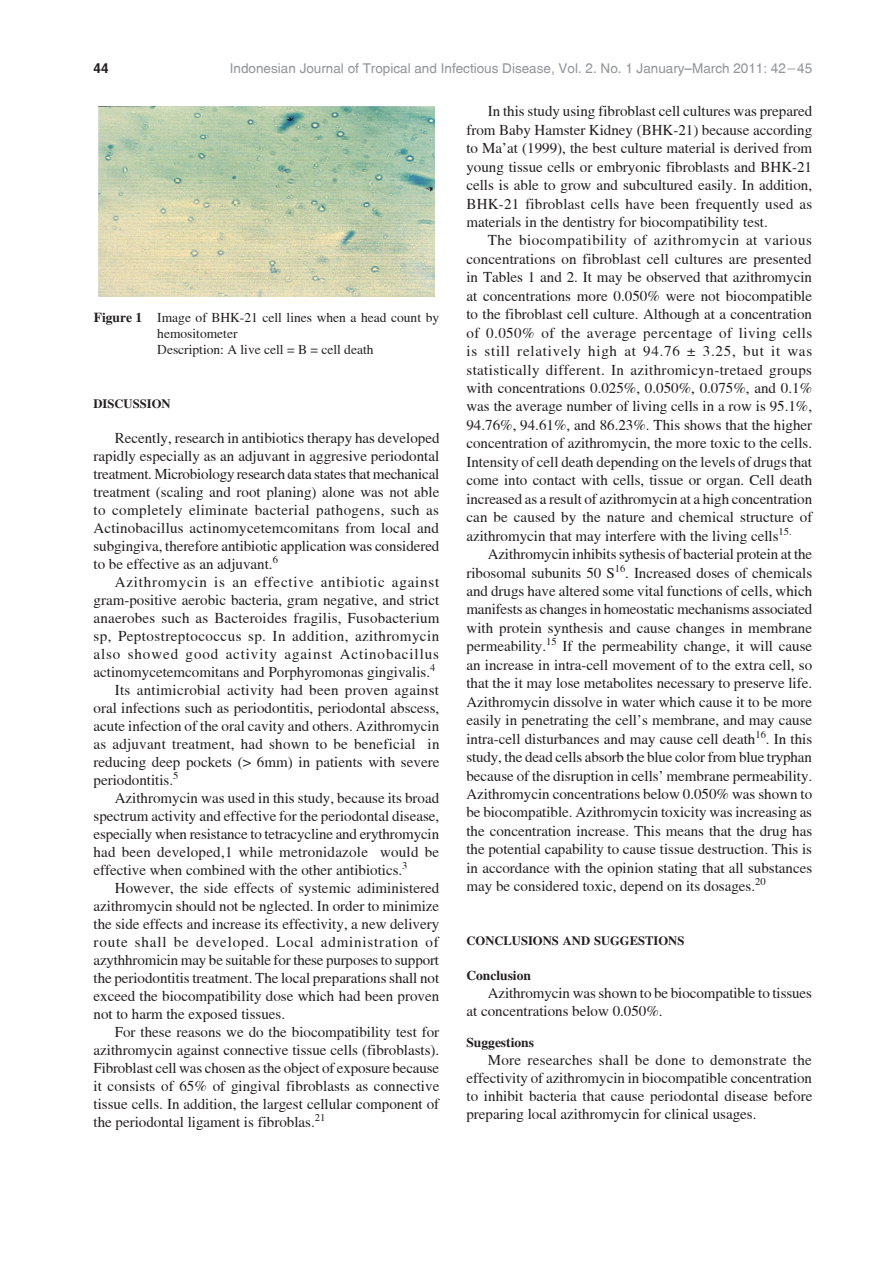
<style>
.page{position:relative;width:893px;height:1263px;background:#fff}
.page>*{position:absolute;margin:0;border:0;box-sizing:border-box;transform-origin:0 0}
.Body_text{font:15px/18.5px "Tribune";color:#231f20;text-align:justify}
.Gambar_kop{font:13.5px/16.2px "Tribune";color:#231f20}
.t1{font:13.5px "New Zurica";color:#939598}
.Sub_Bab_sub{font:700 13.5px "Tribune";color:#231f20}
.t2{font:700 13.5px "New Zurica";color:#231f20}
.Sub_Bab{font:700 12.6px "Tribune";color:#231f20}
.s1{font-weight:700}
</style>
<div class="page">
<img style="left:99px;top:106px;width:336px;height:190px">
<p class="t2" style="left:94px;top:60px;width:9px">44</p>
<p class="t1" style="left:230px;top:60px;width:584px">Indonesian Journal of Tropical and Infectious Disease, Vol. 2. No. 1 January–March 2011: 42 45</p>
<p class="Gambar_kop" style="left:157px;top:309px;width:283px;text-indent:-64px"><span class="s1">FIGURE 1</span> Image of BHK-21 cell lines when a head count by hemositometer</p>
<p class="Gambar_kop" style="left:157px;top:341px;width:218px">Description: A live cell = B = cell death</p>
<p class="Sub_Bab" style="left:94px;top:396px;width:79px">DISCUSSION</p>
<p class="Body_text" style="left:94px;top:429px;width:347px;line-height:18px;text-indent:21px">Recently, research in antibiotics therapy has developed rapidly especially as an adjuvant in aggresive periodontal treatment. Microbiology research data states that mechanical treatment (scaling and root planing) alone was not able to completely eliminate bacterial pathogens, such as Actinobacillus actinomycetemcomitans from local and subgingiva, therefore antibiotic application was considered to be effective as an adjuvant.<sup>6</sup></p>
<p class="Body_text" style="left:94px;top:573px;width:347px;line-height:18px;text-indent:21px">Azithromycin is an effective antibiotic against gram-positive aerobic bacteria, gram negative, and strict anaerobes such as Bacteroides fragilis, Fusobacterium sp, Peptostreptococcus sp. In addition, azithromycin also showed good activity against Actinobacillus actinomycetemcomitans and Porphyromonas gingivalis.<sup>4</sup></p>
<p class="Body_text" style="left:94px;top:681px;width:347px;line-height:18px;text-indent:21px">Its antimicrobial activity had been proven against oral infections such as periodontitis, periodontal abscess, acute infection of the oral cavity and others. Azithromycin as adjuvant treatment, had shown to be beneficial in reducing deep pockets (&gt; 6mm) in patients with severe periodontitis.<sup>5</sup></p>
<p class="Body_text" style="left:94px;top:789px;width:347px;line-height:18px;text-indent:21px">Azithromycin was used in this study, because its broad spectrum activity and effective for the periodontal disease, especially when resistance to tetracycline and erythromycin had been developed,1 while metronidazole would be effective when combined with the other antibiotics.<sup>3</sup></p>
<p class="Body_text" style="left:94px;top:879px;width:347px;line-height:18px;text-indent:21px">However, the side effects of systemic adiministered azithromycin should not be nglected. In order to minimize the side effects and increase its effectivity, a new delivery route shall be developed. Local administration of azythhromicin may be suitable for these purposes to support the periodontitis treatment. The local preparations shall not exceed the biocompatibility dose which had been proven not to harm the exposed tissues.</p>
<p class="Body_text" style="left:94px;top:1023px;width:347px;line-height:18px;text-indent:21px">For these reasons we do the biocompatibility test for azithromycin against connective tissue cells (fibroblasts).<br>Fibroblast cell was chosen as the object of exposure because it consists of 65% of gingival fibroblasts as connective tissue cells. In addition, the largest cellular component of the periodontal ligament is fibroblas.<sup>21</sup></p>
<p class="Body_text" style="left:466px;top:102px;width:347px;text-indent:21px">In this study using fibroblast cell cultures was prepared from Baby Hamster Kidney (BHK-21) because according to Ma’at (1999), the best culture material is derived from young tissue cells or embryonic fibroblasts and BHK-21 cells is able to grow and subcultured easily. In addition, BHK-21 fibroblast cells have been frequently used as materials in the dentistry for biocompatibility test.</p>
<p class="Body_text" style="left:466px;top:231px;width:347px;text-indent:21px">The biocompatibility of azithromycin at various concentrations on fibroblast cell cultures are presented in Tables 1 and 2. It may be observed that azithromycin at concentrations more 0.050% were not biocompatible to the fibroblast cell culture. Although at a concentration of 0.050% of the average percentage of living cells is still relatively high at 94.76 ± 3.25, but it was statistically different. In azithromicyn-tretaed groups with concentrations 0.025%, 0.050%, 0.075%, and 0.1% was the average number of living cells in a row is 95.1%, 94.76%, 94.61%, and 86.23%. This shows that the higher concentration of azithromycin, the more toxic to the cells.<br>Intensity of cell death depending on the levels of drugs that come into contact with cells, tissue or organ. Cell death increased as a result of azithromycin at a high concentration can be caused by the nature and chemical structure of azithromycin that may interfere with the living cells<sup>15.</sup></p>
<p class="Body_text" style="left:466px;top:544px;width:347px;text-indent:21px">Azithromycin inhibits sythesis of bacterial protein at the ribosomal subunits 50 S<sup>16</sup>. Increased doses of chemicals and drugs have altered some vital functions of cells, which manifests as changes in homeostatic mechanisms associated with protein synthesis and cause changes in membrane permeability.<sup>15</sup> If the permeability change, it will cause an increase in intra-cell movement of to the extra cell, so that the it may lose metabolites necessary to preserve life.<br>Azithromycin dissolve in water which cause it to be more easily in penetrating the cell’s membrane, and may cause intra-cell disturbances and may cause cell death<sup>16</sup>. In this study, the dead cells absorb the blue color from blue tryphan because of the disruption in cells’ membrane permeability.<br>Azithromycin concentrations below 0.050% was shown to be biocompatible. Azithromycin toxicity was increasing as the concentration increase. This means that the drug has the potential capability to cause tissue destruction. This is in accordance with the opinion stating that all substances may be considered toxic, depend on its dosages.<sup>20</sup></p>
<p class="Sub_Bab" style="left:466px;top:933px;width:219px">CONCLUSIONS AND SUGGESTIONS</p>
<p class="Sub_Bab_sub" style="left:466px;top:967px;width:66px">CONCLUSION</p>
<p class="Body_text" style="left:466px;top:984px;width:347px;line-height:18px;text-indent:21px">Azithromycin was shown to be biocompatible to tissues at concentrations below 0.050%.</p>
<p class="Sub_Bab_sub" style="left:466px;top:1034px;width:69px">SUGGESTIONS</p>
<p class="Body_text" style="left:466px;top:1051px;width:347px;line-height:18px;text-indent:21px">More researches shall be done to demonstrate the effectivity of azithromycin in biocompatible concentration to inhibit bacteria that cause periodontal disease before preparing local azithromycin for clinical usages.</p>
</div>
